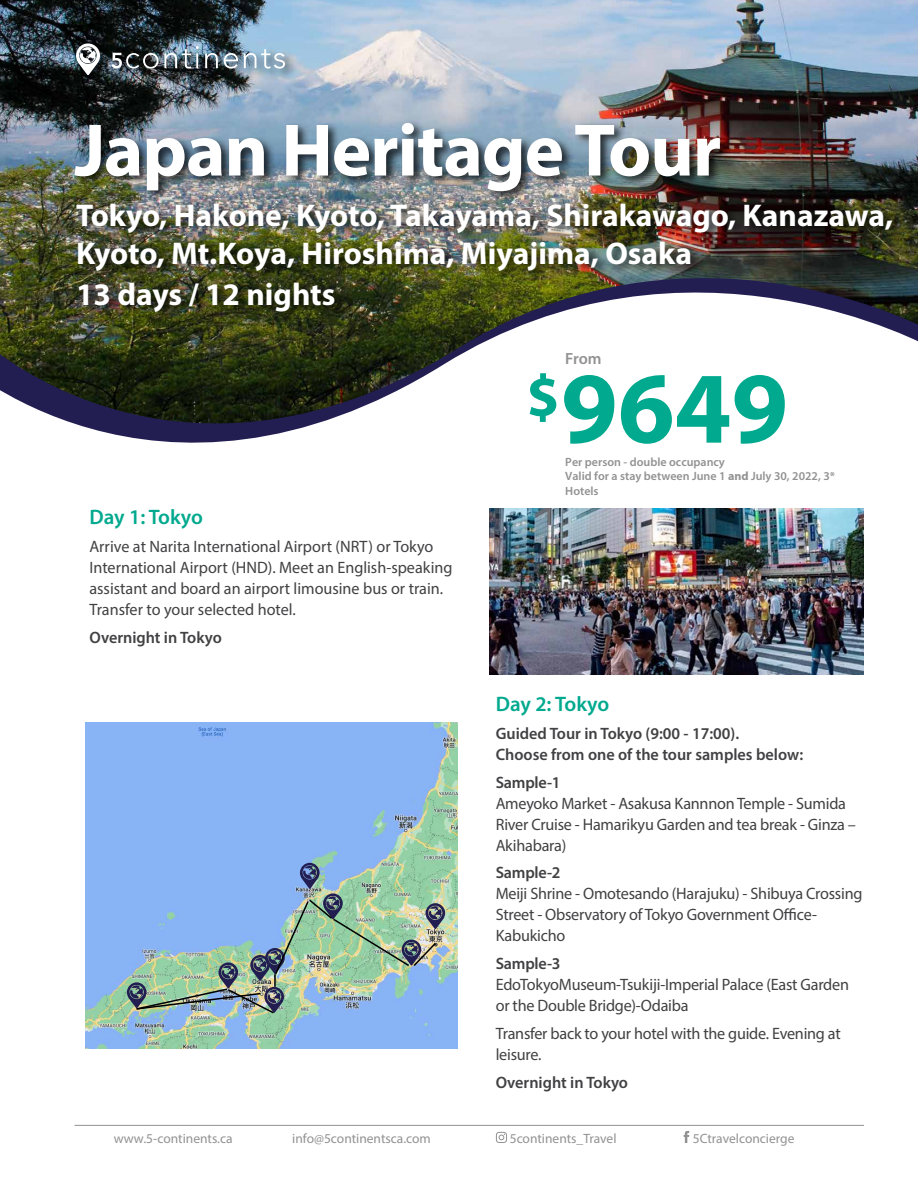
<style>
.page{position:relative;width:918px;height:1188px;background:#fff}
.page>*{position:absolute;margin:0;border:0;box-sizing:border-box;transform-origin:0 0}
.t1{font:700 102.3px "Myriad Pro";color:#01a98e}
.t2{font:700 75px "Myriad Pro";letter-spacing:-.015em;color:#fff}
.t3{font:700 31.5px/37.8px "Myriad Pro";color:#fff}
.t4{font:600 21px "Myriad Pro";letter-spacing:-.005em;color:#01a98e}
.t5{font:16.5px/21px "Myriad Pro";letter-spacing:-.015em;color:#414042}
.t6{font:600 16.5px/21px "Myriad Pro";color:#414042}
.t7{font:600 16.2px "Myriad Pro";color:#929293}
.t8{font:13.5px "Myriad Pro";color:#929293}
.t9{font:600 12px/14.4px "Myriad Pro";color:#929293}
.s1{font-weight:700}
</style>
<div class="page">
<svg style="left:79px;top:425px;width:232px;height:18px;fill:#221e52"></svg>
<img style="left:0;top:0;width:918px;height:425px">
<svg style="left:496px;top:1132px;width:11px;height:11px"></svg>
<svg style="left:684px;top:1131px;width:5px;height:12px"></svg>
<hr style="left:75px;top:1125px;width:789px;height:1px;background:#929293">
<img style="left:489px;top:508px;width:375px;height:166px">
<div style="left:73px;top:41px;width:225px;height:46px;background:#000;opacity:.75"></div>
<img style="left:111px;top:46px;width:88px;height:23px">
<svg style="left:205px;top:53px;width:13px;height:15px"></svg>
<svg style="left:224px;top:53px;width:14px;height:16px"></svg>
<svg style="left:244px;top:49px;width:41px;height:20px"></svg>
<svg style="left:76px;top:43px;width:24px;height:32px"></svg>
<img style="left:85px;top:723px;width:373px;height:326px">
<div style="left:73px;top:120px;width:660px;height:83px;background:#000;opacity:.75"></div>
<div style="left:75px;top:199px;width:829px;height:82px;background:#000;opacity:.75"></div>
<div style="left:77px;top:278px;width:270px;height:45px;background:#000;opacity:.75"></div>
<img style="left:127px;top:863px;width:318px;height:152px">
<h2 class="t2" style="left:75px;top:101px;width:648px">Japan Heritage Tour</h2>
<h3 class="t3" style="left:76px;top:195px;width:819px">Tokyo, Hakone, Kyoto, Takayama, Shirakawago, Kanazawa,<br>Kyoto, Mt.Koya, Hiroshima, Miyajima, Osaka</h3>
<h3 class="t3" style="left:76px;top:274px;width:261px">13 days / 12 nights</h3>
<p class="t7" style="left:565px;top:348px;width:38px">From</p>
<h1 class="t1" style="left:526px;top:341px;width:263px"><sup>$</sup>9649</h1>
<p class="t4" style="left:89px;top:504px;width:115px">Day 1: Tokyo</p>
<p class="t5" style="left:89px;top:536px;width:365px">Arrive at Narita International Airport (NRT) or Tokyo International Airport (HND). Meet an English-speaking assistant and board an airport limousine bus or train.<br>Transfer to your selected hotel.</p>
<p class="t6" style="left:89px;top:626px;width:134px">Overnight in Tokyo</p>
<p class="t9" style="left:565px;top:454px;width:271px">Per person - double occupancy<br>Valid for a stay between June 1 <span class="s1">and</span> July 30, 2022, 3*<br>Hotels</p>
<p class="t4" style="left:496px;top:691px;width:115px">Day 2: Tokyo</p>
<p class="t6" style="left:496px;top:722px;width:309px">Guided Tour in Tokyo (9:00 - 17:00).<br>Choose from one of the tour samples below:</p>
<p class="t6" style="left:496px;top:771px;width:66px">Sample-1</p>
<p class="t5" style="left:496px;top:792px;width:362px">Ameyoko Market - Asakusa Kannnon Temple - Sumida<br>River Cruise - Hamarikyu Garden and tea break - Ginza –<br>Akihabara)</p>
<p class="t6" style="left:496px;top:862px;width:66px">Sample-2</p>
<p class="t5" style="left:496px;top:883px;width:368px">Meiji Shrine - Omotesando (Harajuku) - Shibuya Crossing<br>Street - Observatory of Tokyo Government Office-<br>Kabukicho</p>
<p class="t6" style="left:496px;top:953px;width:66px">Sample-3</p>
<p class="t5" style="left:496px;top:974px;width:355px">EdoTokyoMuseum-Tsukiji-Imperial Palace (East Garden or the Double Bridge)-Odaiba</p>
<p class="t5" style="left:496px;top:1023px;width:347px">Transfer back to your hotel with the guide. Evening at leisure.</p>
<p class="t6" style="left:496px;top:1071px;width:134px">Overnight in Tokyo</p>
<p class="t8" style="left:114px;top:1130px;width:120px">www.5-continents.ca</p>
<p class="t8" style="left:292px;top:1130px;width:140px">info@5continentsca.com</p>
<p class="t8" style="left:510px;top:1130px;width:108px">5continents_Travel</p>
<p class="t8" style="left:693px;top:1130px;width:103px">5Ctravelconcierge</p>
</div>
